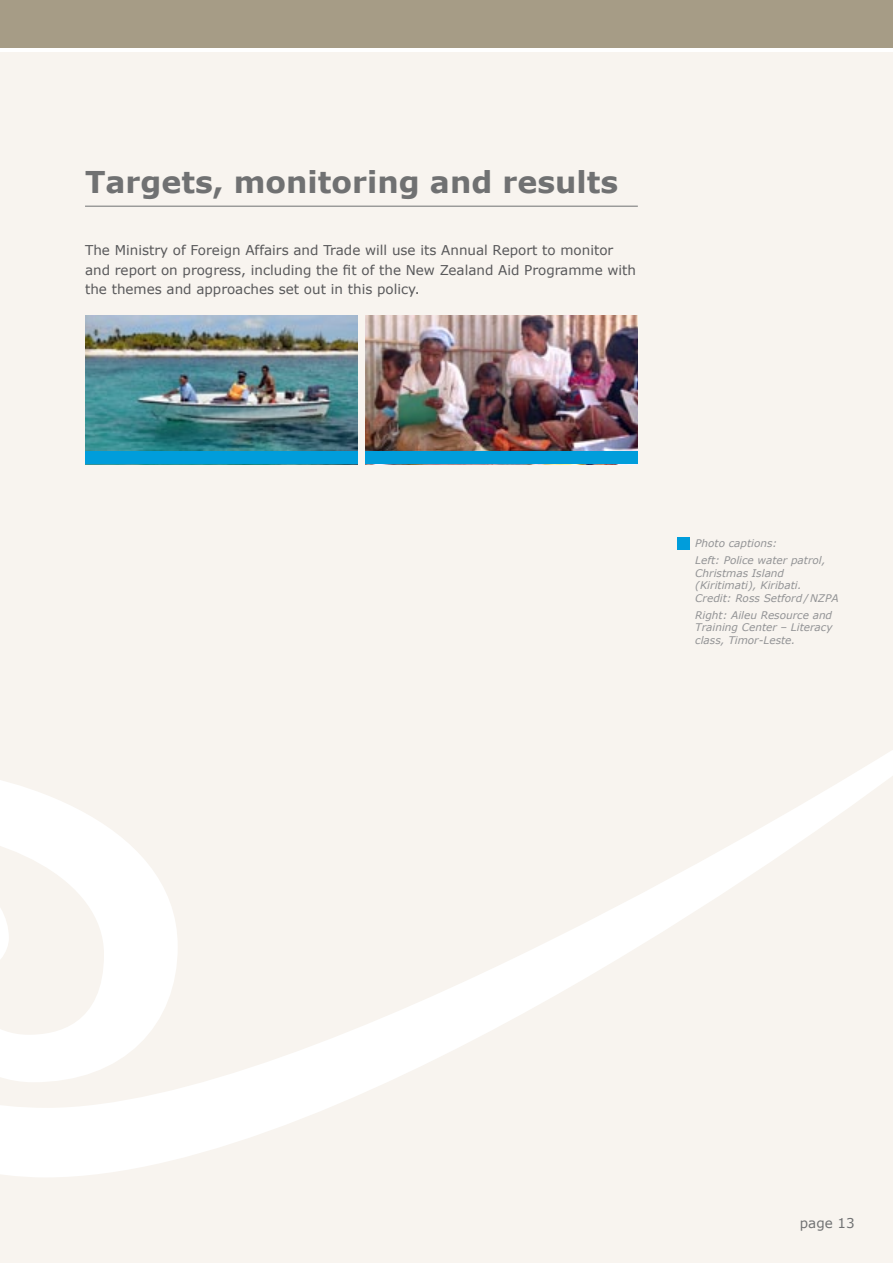
<style>
.page{position:relative;width:893px;height:1263px;background:#fff}
.page>*{position:absolute;margin:0;border:0;box-sizing:border-box;transform-origin:0 0}
.t1{font:700 30px "Verdana";color:#707172}
.t2{font:13.5px/19.5px "Verdana";color:#58585a}
.t3{font:13.5px "Verdana";color:#707172}
.t4{font:italic 10.5px/12.6px "Verdana";color:#929395}
</style>
<div class="page">
<div style="left:0;top:52px;width:893px;height:1211px;background:#f8f4ef"></div>
<svg style="left:178px;top:750px;width:715px;height:409px"></svg>
<svg style="left:0;top:780px;width:178px;height:397px;fill:#fff"></svg>
<div style="left:0;top:0;width:893px;height:47px;background:#a69c86"></div>
<img style="left:85px;top:315px;width:272px;height:136px">
<div style="left:85px;top:451px;width:272px;height:13px;background:#009ddb"></div>
<img style="left:366px;top:315px;width:272px;height:136px">
<div style="left:366px;top:451px;width:272px;height:13px;background:#009ddb"></div>
<hr style="left:85px;top:206px;width:553px;height:1px;background:#707172">
<div style="left:677px;top:537px;width:13px;height:13px;background:#009ddb"></div>
<h1 class="t1" style="left:85px;top:163px;width:535px">Targets, monitoring and results</h1>
<p class="t2" style="left:85px;top:241px;width:553px">The Ministry of Foreign Affairs and Trade will use its Annual Report to monitor and report on progress, including the fit of the New Zealand Aid Programme with the themes and approaches set out in this policy.</p>
<p class="t4" style="left:695px;top:535px;width:132px;line-height:16.8px">Photo captions:<br>Left: Police water patrol,</p>
<p class="t4" style="left:695px;top:567px;width:145px">Christmas Island (Kiritimati), Kiribati.<br>Credit: Ross Setford / NZPA</p>
<p class="t4" style="left:695px;top:609px;width:139px;text-align:justify">Right: Aileu Resource and Training Center – Literacy class, Timor-Leste.</p>
<p class="t3" style="left:800px;top:1214px;width:56px">page 13</p>
</div>
